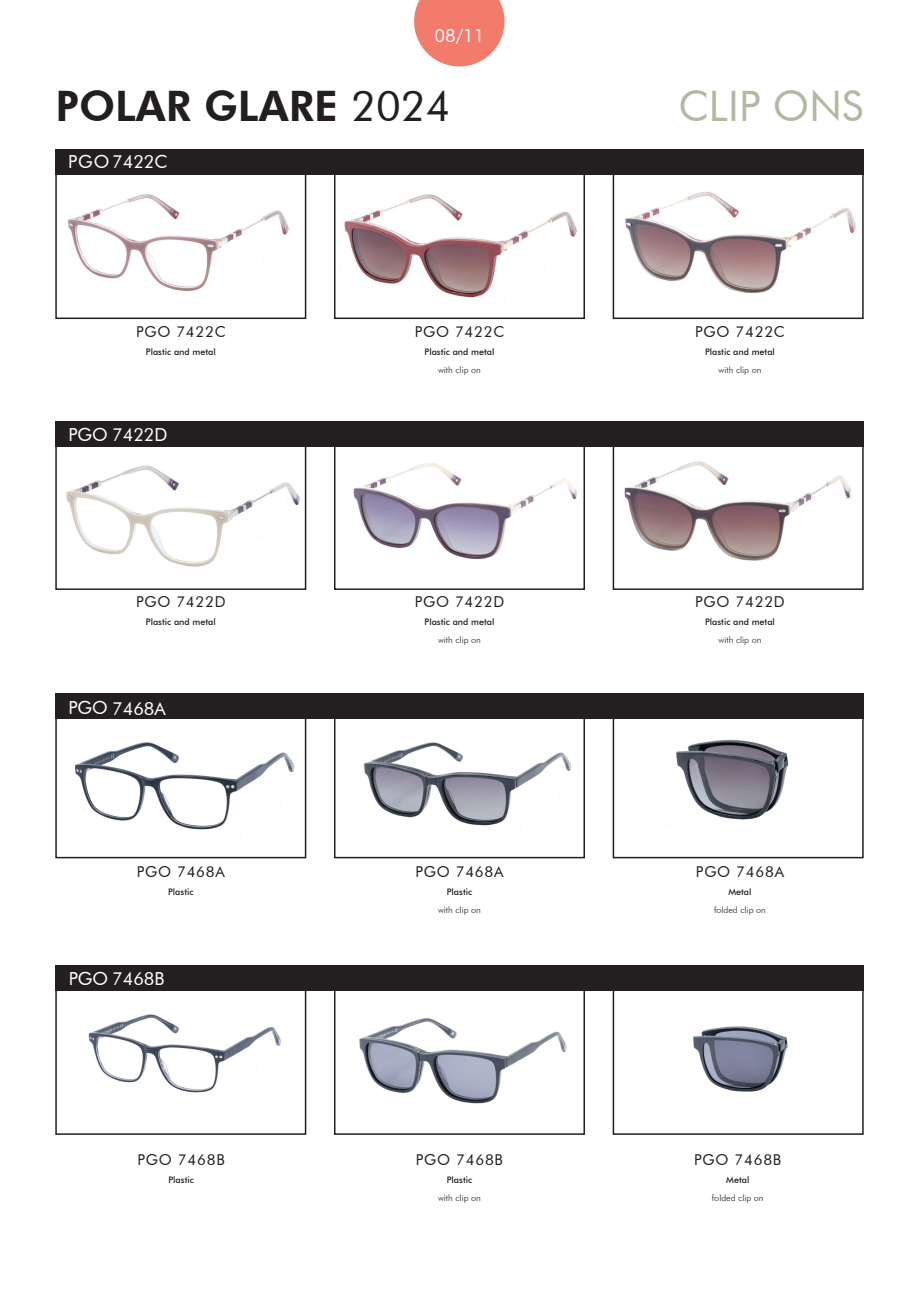
<style>
.page{position:relative;width:919px;height:1289px;background:#fff}
.page>*{position:absolute;margin:0;border:0;box-sizing:border-box;transform-origin:0 0}
.t1{font:800 42px "Futura BT";color:#231f20}
.t2{font:42px "Futura BT";color:#b1b9a3}
.t3{font:18px "Futura BT";color:#fff}
.t4{font:15px "Futura BT";letter-spacing:.05em;color:#231f20}
.t5{font:500 9px "Futura BT";color:#231f20}
.t6{font:300 9px "Futura BT";color:#231f20}
.s1{font-weight:400}
</style>
<div class="page">
<div style="left:55px;top:149px;width:808px;height:25px;background:#231f20"></div>
<div style="left:55px;top:421px;width:808px;height:25px;background:#231f20"></div>
<div style="left:55px;top:693px;width:808px;height:26px;background:#231f20"></div>
<div style="left:55px;top:965px;width:808px;height:26px;background:#231f20"></div>
<svg style="left:414px;top:0;width:90px;height:66px;background:#f48e81"></svg>
<div style="left:334px;top:167px;width:251px;height:152px;border:2px solid #231f20"></div>
<div style="left:612px;top:167px;width:251px;height:152px;border:2px solid #231f20"></div>
<div style="left:55px;top:170px;width:251px;height:149px;border:2px solid #231f20"></div>
<div style="left:55px;top:443px;width:251px;height:147px;border:2px solid #231f20"></div>
<div style="left:55px;top:987px;width:251px;height:147px;border:2px solid #231f20"></div>
<img style="left:693px;top:1026px;width:95px;height:66px">
<div style="left:612px;top:982px;width:251px;height:152px;border:2px solid #231f20"></div>
<img style="left:359px;top:1018px;width:208px;height:86px">
<div style="left:334px;top:982px;width:251px;height:152px;border:2px solid #231f20"></div>
<img style="left:364px;top:742px;width:208px;height:86px">
<div style="left:334px;top:706px;width:251px;height:152px;border:2px solid #231f20"></div>
<img style="left:624px;top:461px;width:228px;height:100px">
<div style="left:612px;top:438px;width:251px;height:152px;border:2px solid #231f20"></div>
<img style="left:353px;top:463px;width:225px;height:97px">
<div style="left:334px;top:438px;width:251px;height:152px;border:2px solid #231f20"></div>
<img style="left:676px;top:740px;width:113px;height:80px">
<div style="left:612px;top:706px;width:251px;height:152px;border:2px solid #231f20"></div>
<img style="left:75px;top:742px;width:220px;height:92px">
<div style="left:55px;top:716px;width:251px;height:142px;border:2px solid #231f20"></div>
<img style="left:65px;top:194px;width:224px;height:97px">
<img style="left:88px;top:1014px;width:193px;height:79px">
<img style="left:344px;top:194px;width:233px;height:105px">
<img style="left:66px;top:465px;width:234px;height:102px">
<img style="left:625px;top:192px;width:231px;height:102px">
<h2 class="t3" style="left:434px;top:24px;width:51px">08/11</h2>
<h1 class="t1" style="left:56px;top:80px;width:396px">POLAR GLARE <span class="s1">2024</span></h1>
<h1 class="t2" style="left:678px;top:80px;width:186px">CLIP ONS</h1>
<h2 class="t3" style="left:68px;top:151px;width:101px">PGO7422C</h2>
<h3 class="t4" style="left:136px;top:322px;width:91px">PGO 7422C</h3>
<p class="t5" style="left:146px;top:346px;width:71px">Plastic and metal</p>
<h2 class="t3" style="left:68px;top:423px;width:101px">PGO 7422D</h2>
<h3 class="t4" style="left:136px;top:592px;width:91px">PGO 7422D</h3>
<p class="t5" style="left:146px;top:616px;width:71px">Plastic and metal</p>
<h2 class="t3" style="left:68px;top:697px;width:99px">PGO 7468A</h2>
<h3 class="t4" style="left:137px;top:862px;width:90px">PGO 7468A</h3>
<p class="t5" style="left:168px;top:886px;width:27px">Plastic</p>
<h2 class="t3" style="left:69px;top:967px;width:97px">PGO 7468B</h2>
<h3 class="t4" style="left:138px;top:1150px;width:89px">PGO 7468B</h3>
<p class="t5" style="left:168px;top:1174px;width:27px">Plastic</p>
<h3 class="t4" style="left:414px;top:322px;width:91px">PGO 7422C</h3>
<p class="t5" style="left:424px;top:346px;width:71px">Plastic and metal</p>
<p class="t6" style="left:438px;top:364px;width:44px">with clip on</p>
<h3 class="t4" style="left:414px;top:592px;width:91px">PGO 7422D</h3>
<p class="t5" style="left:424px;top:616px;width:71px">Plastic and metal</p>
<p class="t6" style="left:438px;top:634px;width:44px">with clip on</p>
<h3 class="t4" style="left:415px;top:862px;width:90px">PGO 7468A</h3>
<p class="t5" style="left:447px;top:886px;width:27px">Plastic</p>
<p class="t6" style="left:438px;top:904px;width:44px">with clip on</p>
<h3 class="t4" style="left:416px;top:1150px;width:89px">PGO 7468B</h3>
<p class="t5" style="left:447px;top:1174px;width:27px">Plastic</p>
<p class="t6" style="left:438px;top:1192px;width:44px">with clip on</p>
<h3 class="t4" style="left:695px;top:322px;width:91px">PGO 7422C</h3>
<p class="t5" style="left:705px;top:346px;width:71px">Plastic and metal</p>
<p class="t6" style="left:718px;top:364px;width:44px">with clip on</p>
<h3 class="t4" style="left:695px;top:592px;width:91px">PGO 7422D</h3>
<p class="t5" style="left:705px;top:616px;width:71px">Plastic and metal</p>
<p class="t6" style="left:718px;top:634px;width:44px">with clip on</p>
<h3 class="t4" style="left:696px;top:862px;width:90px">PGO 7468A</h3>
<p class="t5" style="left:728px;top:886px;width:25px">Metal</p>
<p class="t6" style="left:714px;top:904px;width:53px">folded clip on</p>
<h3 class="t4" style="left:694px;top:1150px;width:89px">PGO 7468B</h3>
<p class="t5" style="left:726px;top:1174px;width:25px">Metal</p>
<p class="t6" style="left:712px;top:1192px;width:53px">folded clip on</p>
</div>
